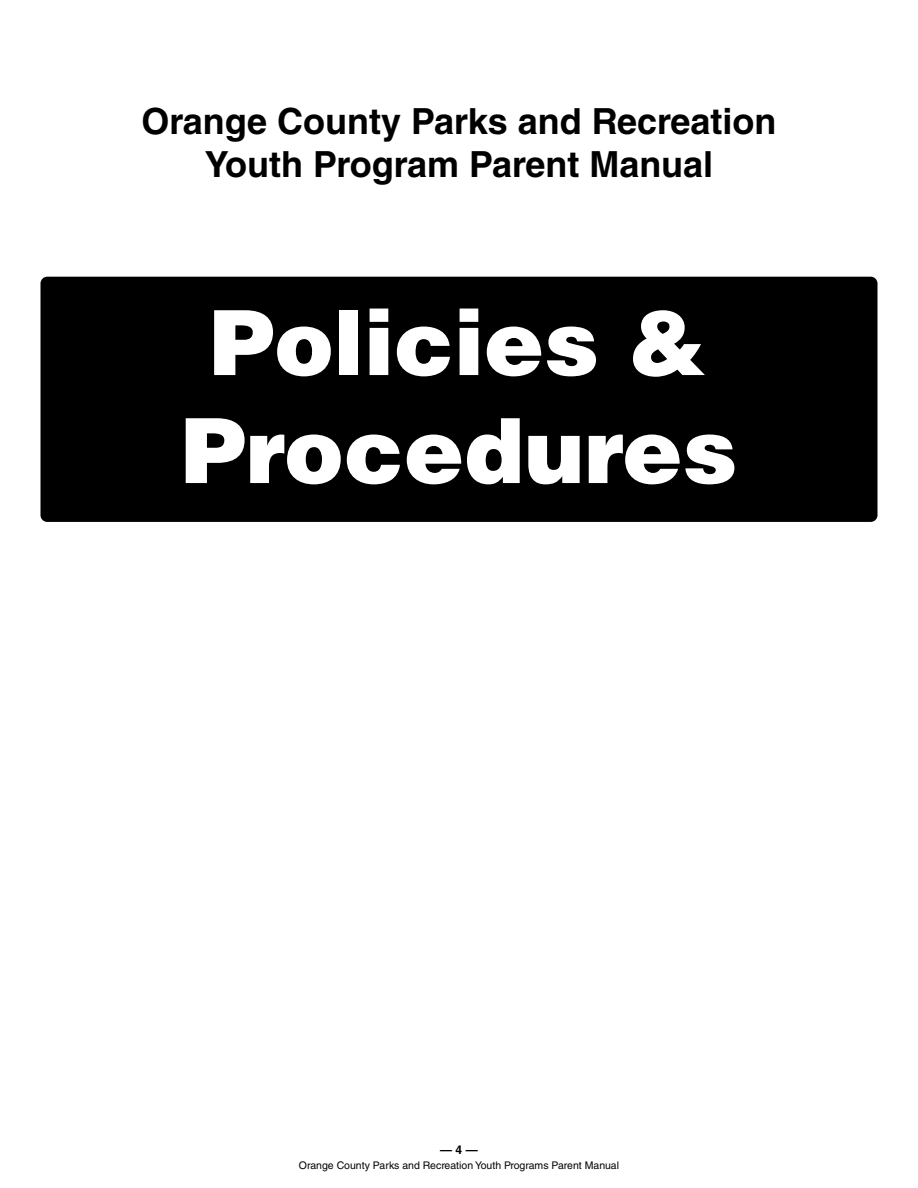
<style>
.page{position:relative;width:918px;height:1188px;background:#fff}
.page>*{position:absolute;margin:0;border:0;box-sizing:border-box;transform-origin:0 0}
.t1{font:900 90px/108px "Helvetica LT Std";color:#fff;text-align:center}
.t2{font:700 36px/43.2px "Helvetica LT Std";color:#000;text-align:center}
.t3{font:700 12px "Helvetica LT Std";color:#000}
.t4{font:10.5px "Helvetica LT Std";color:#040503}
</style>
<div class="page">
<div style="left:40px;top:277px;width:838px;height:245px;background:#000;border-radius:7px"></div>
<p class="t2" style="left:142px;top:99px;width:636px">Orange County Parks and Recreation<br>Youth Program Parent Manual</p>
<h2 class="t1" style="left:181px;top:287px;width:558px">Policies &amp;<br>Procedures</h2>
<p class="t3" style="left:440px;top:1142px;width:39px">— 4 —</p>
<p class="t4" style="left:299px;top:1161px;width:322px">Orange County Parks and Recreation Youth Programs Parent Manual</p>
</div>
